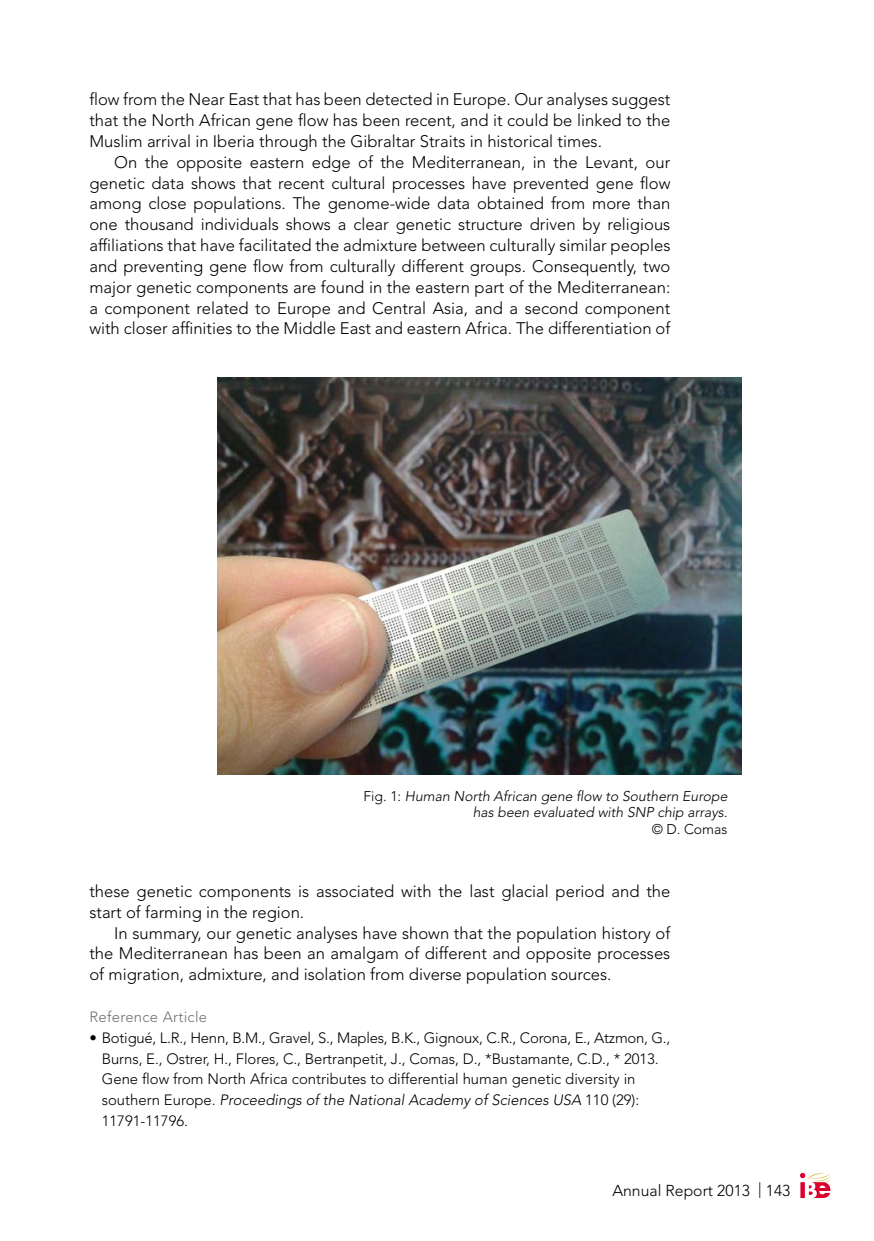
<style>
.page{position:relative;width:874px;height:1241px;background:#fff}
.page>*{position:absolute;margin:0;border:0;box-sizing:border-box;transform-origin:0 0}
.t1{font:300 16.62px/20.8px "Avenir LT Std";color:#000;text-align:justify}
.t2{font:300 15.75px "Avenir LT Std";color:#000}
.t3{font:300 14.88px/20.8px "Avenir LT Std";letter-spacing:-.005em;color:#000}
.t4{font:300 14.88px "Avenir LT Std";letter-spacing:.02em;color:#707172}
.t5{font:italic 300 14px/16.6px "Avenir LT Std";color:#000;text-align:right}
.t6{font:300 14px "Avenir LT Std";color:#000}
.s1{font-style:normal}
.s2{font-style:italic}
</style>
<div class="page">
<svg style="left:800px;top:1172px;width:30px;height:25px"></svg>
<img style="left:218px;top:377px;width:523px;height:397px">
<p class="t1" style="left:89px;top:89px;width:582px">flow from the Near East that has been detected in Europe. Our analyses suggest that the North African gene flow has been recent, and it could be linked to the Muslim arrival in Iberia through the Gibraltar Straits in historical times.</p>
<p class="t1" style="left:89px;top:152px;width:582px;text-indent:25px">On the opposite eastern edge of the Mediterranean, in the Levant, our genetic data shows that recent cultural processes have prevented gene flow among close populations. The genome‑wide data obtained from more than one thousand individuals shows a clear genetic structure driven by religious affiliations that have facilitated the admixture between culturally similar peoples and preventing gene flow from culturally different groups. Consequently, two major genetic components are found in the eastern part of the Mediterranean: a component related to Europe and Central Asia, and a second component with closer affinities to the Middle East and eastern Africa. The differentiation of</p>
<p class="t5" style="left:363px;top:787px;width:365px"><span class="s1">Fig. 1:</span> Human North African gene flow to Southern Europe has been evaluated with SNP chip arrays.</p>
<p class="t6" style="left:651px;top:820px;width:77px">© D. Comas</p>
<p class="t1" style="left:89px;top:880px;width:582px">these genetic components is associated with the last glacial period and the start of farming in the region.</p>
<p class="t1" style="left:89px;top:922px;width:582px;text-indent:25px">In summary, our genetic analyses have shown that the population history of the Mediterranean has been an amalgam of different and opposite processes of migration, admixture, and isolation from diverse population sources.</p>
<p class="t4" style="left:89px;top:1007px;width:119px">Reference Article</p>
<p class="t3" style="left:102px;top:1027px;width:569px;text-indent:-12px">• Botigué, L.R., Henn, B.M., Gravel, S., Maples, B.K., Gignoux, C.R., Corona, E., Atzmon, G., Burns, E., Ostrer, H., Flores, C., Bertranpetit, J., Comas, D., *Bustamante, C.D., * 2013.<br>Gene flow from North Africa contributes to differential human genetic diversity in southern Europe. <span class="s2">Proceedings of the National Academy of Sciences USA</span> 110 (29):<br>11791-11796.</p>
<p class="t2" style="left:612px;top:1181px;width:179px">Annual Report 2013 | 143</p>
</div>
